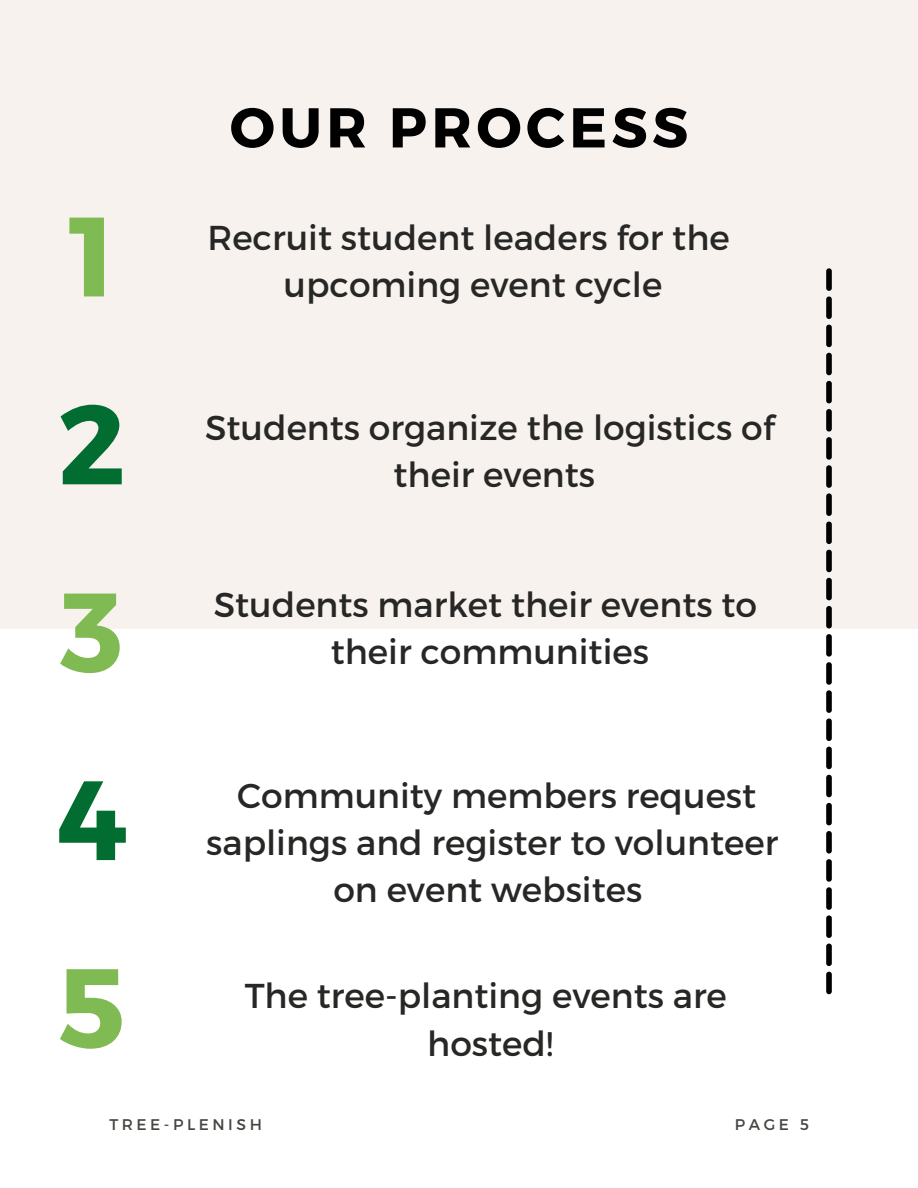
<style>
.page{position:relative;width:918px;height:1188px;background:#fff}
.page>*{position:absolute;margin:0;border:0;box-sizing:border-box;transform-origin:0 0}
.t1{font:700 112.5px "Montserrat";color:#80ba52}
.t2{font:700 112.5px "Montserrat";color:#016d30}
.t3{font:700 55.95px "Montserrat";letter-spacing:.08em;color:#000}
.t4{font:34.5px/47.2px "Montserrat";color:#272725;text-align:center}
.t5{font:15.45px "Montserrat";letter-spacing:.23em;color:#444440}
</style>
<div class="page">
<div style="left:0;top:0;width:918px;height:628px;background:#f8f2ef"></div>
<svg style="left:826px;top:268px;width:6px;height:726px"></svg>
<p class="t1" style="left:69px;top:183px;width:48px">1</p>
<p class="t2" style="left:58px;top:371px;width:69px">2</p>
<p class="t1" style="left:60px;top:559px;width:64px">3</p>
<p class="t2" style="left:56px;top:747px;width:73px">4</p>
<p class="t1" style="left:58px;top:935px;width:68px">5</p>
<p class="t3" style="left:230px;top:91px;width:460px">OUR PROCESS</p>
<p class="t4" style="left:207px;top:212px;width:524px">Recruit student leaders for the</p>
<p class="t4" style="left:284px;top:259px;width:380px">upcoming event cycle</p>
<p class="t4" style="left:205px;top:402px;width:571px">Students organize the logistics of</p>
<p class="t4" style="left:394px;top:450px;width:203px">their events</p>
<p class="t4" style="left:214px;top:579px;width:545px">Students market their events to</p>
<p class="t4" style="left:331px;top:627px;width:320px">their communities</p>
<p class="t4" style="left:206px;top:770px;width:574px">Community members request saplings and register to volunteer</p>
<p class="t4" style="left:333px;top:864px;width:310px">on event websites</p>
<p class="t4" style="left:245px;top:971px;width:484px">The tree-planting events are</p>
<p class="t4" style="left:427px;top:1018px;width:127px">hosted!</p>
<p class="t5" style="left:109px;top:1114px;width:154px">TREE-PLENISH</p>
<p class="t5" style="left:735px;top:1114px;width:76px">PAGE 5</p>
</div>
